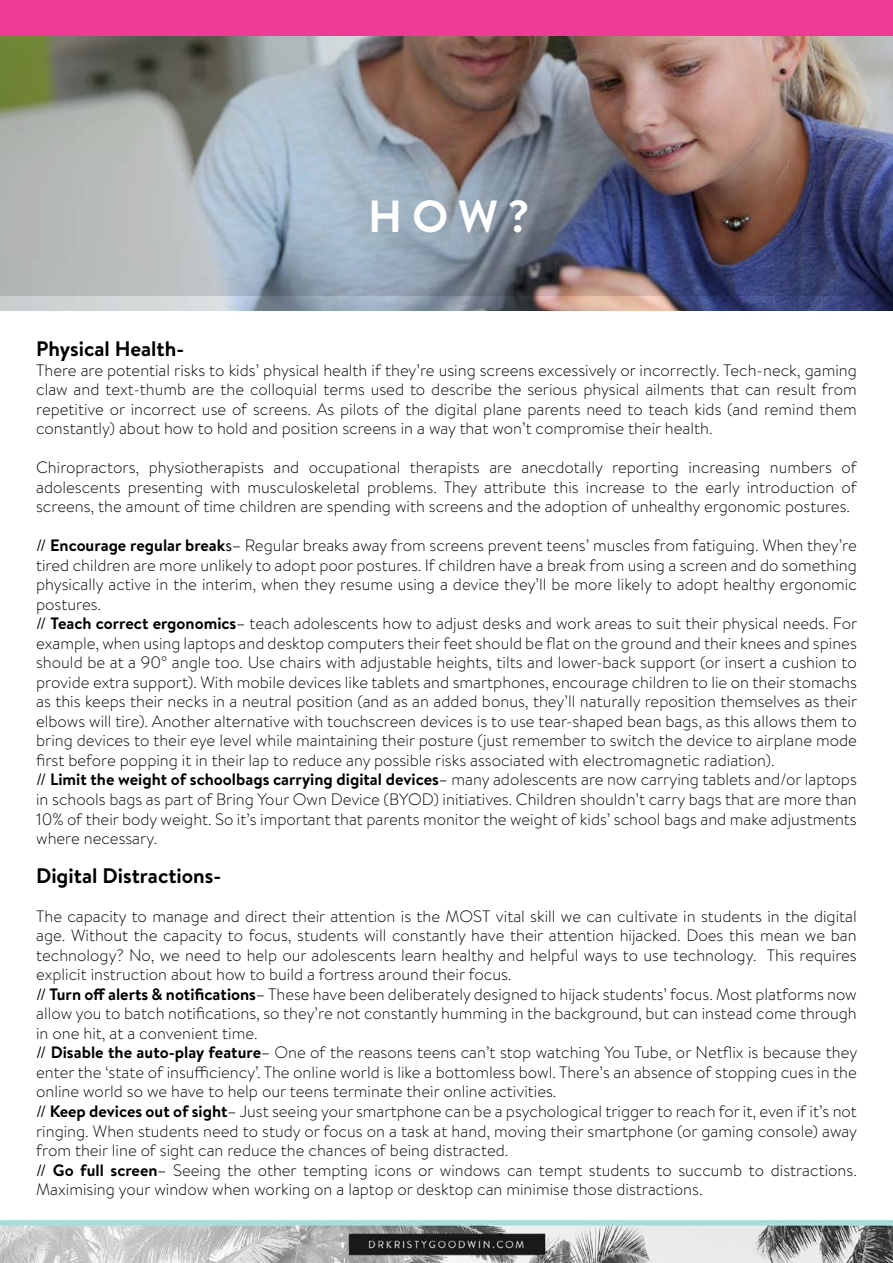
<style>
.page{position:relative;width:893px;height:1263px;background:#fff}
.page>*{position:absolute;margin:0;border:0;box-sizing:border-box;transform-origin:0 0}
.t1{font:700 45px "Brandon Text";color:#fff}
.t2{font:700 21px "Brandon Text";color:#000}
.t3{font:300 16.5px/19.5px "Brandon Text";color:#000;text-align:justify}
.s1{font-weight:400}
.s2{font-weight:700}
</style>
<div class="page">
<img style="left:0;top:1220px;width:893px;height:43px">
<img style="left:0;top:296px;width:893px;height:15px">
<img style="left:0;top:36px;width:893px;height:260px">
<div style="left:0;top:0;width:893px;height:36px;background:#ee3b95"></div>
<h1 class="t1" style="left:368px;top:185px;width:163px">HOW?</h1>
<p class="t2" style="left:36px;top:334px;width:150px">Physical Health-</p>
<p class="t3" style="left:36px;top:360px;width:822px">There are potential risks to kids’ physical health if they’re using screens excessively or incorrectly. Tech-neck, gaming claw and text-thumb are the colloquial terms used to describe the serious physical ailments that can result from repetitive or incorrect use of screens. As pilots of the digital plane parents need to teach kids (and remind them constantly) about how to hold and position screens in a way that won’t compromise their health.</p>
<p class="t3" style="left:36px;top:457px;width:822px">Chiropractors, physiotherapists and occupational therapists are anecdotally reporting increasing numbers of adolescents presenting with musculoskeletal problems. They attribute this increase to the early introduction of screens, the amount of time children are spending with screens and the adoption of unhealthy ergonomic postures.</p>
<p class="t3" style="left:36px;top:535px;width:823px;text-align:left"><span class="s1">//</span> <span class="s2">Encourage regular break</span><span class="s1">s–</span> Regular breaks away from screens prevent teens’ muscles from fatiguing. When they’re tired children are more unlikely to adopt poor postures. If children have a break from using a screen and do something physically active in the interim, when they resume using a device they’ll be more likely to adopt healthy ergonomic postures.<br><span class="s1">//</span> <span class="s2">Teach correct ergonomics</span><span class="s1">–</span> teach adolescents how to adjust desks and work areas to suit their physical needs. For example, when using laptops and desktop computers their feet should be flat on the ground and their knees and spines should be at a 90° angle too. Use chairs with adjustable heights, tilts and lower-back support (or insert a cushion to provide extra support). With mobile devices like tablets and smartphones, encourage children to lie on their stomachs as this keeps their necks in a neutral position (and as an added bonus, they’ll naturally reposition themselves as their elbows will tire). Another alternative with touchscreen devices is to use tear-shaped bean bags, as this allows them to bring devices to their eye level while maintaining their posture (just remember to switch the device to airplane mode first before popping it in their lap to reduce any possible risks associated with electromagnetic radiation).<br><span class="s1">//</span> <span class="s2">Limit the weight of schoolbags carrying digital devices</span><span class="s1">–</span> many adolescents are now carrying tablets and/or laptops in schools bags as part of Bring Your Own Device (BYOD) initiatives. Children shouldn’t carry bags that are more than 10% of their body weight. So it’s important that parents monitor the weight of kids’ school bags and make adjustments where necessary.</p>
<p class="t2" style="left:36px;top:861px;width:187px">Digital Distractions-</p>
<p class="t3" style="left:36px;top:906px;width:823px;text-align:left">The capacity to manage and direct their attention is the MOST vital skill we can cultivate in students in the digital age. Without the capacity to focus, students will constantly have their attention hijacked. Does this mean we ban technology? No, we need to help our adolescents learn healthy and helpful ways to use technology. This requires explicit instruction about how to build a fortress around their focus.<br><span class="s1">//</span> <span class="s2">Turn off alerts &amp; notifications</span><span class="s1">–</span> These have been deliberately designed to hijack students’ focus. Most platforms now allow you to batch notifications, so they’re not constantly humming in the background, but can instead come through in one hit, at a convenient time.<br><span class="s1">//</span> <span class="s2">Disable the auto-play feature</span><span class="s1">–</span> One of the reasons teens can’t stop watching You Tube, or Netflix is because they enter the ‘state of insufficiency’. The online world is like a bottomless bowl. There’s an absence of stopping cues in the online world so we have to help our teens terminate their online activities.<br><span class="s1">//</span> <span class="s2">Keep devices out of sight</span><span class="s1">–</span> Just seeing your smartphone can be a psychological trigger to reach for it, even if it’s not ringing. When students need to study or focus on a task at hand, moving their smartphone (or gaming console) away from their line of sight can reduce the chances of being distracted.<br><span class="s1">//</span> <span class="s2">Go full screen</span><span class="s1">–</span> Seeing the other tempting icons or windows can tempt students to succumb to distractions.<br>Maximising your window when working on a laptop or desktop can minimise those distractions.</p>
</div>
